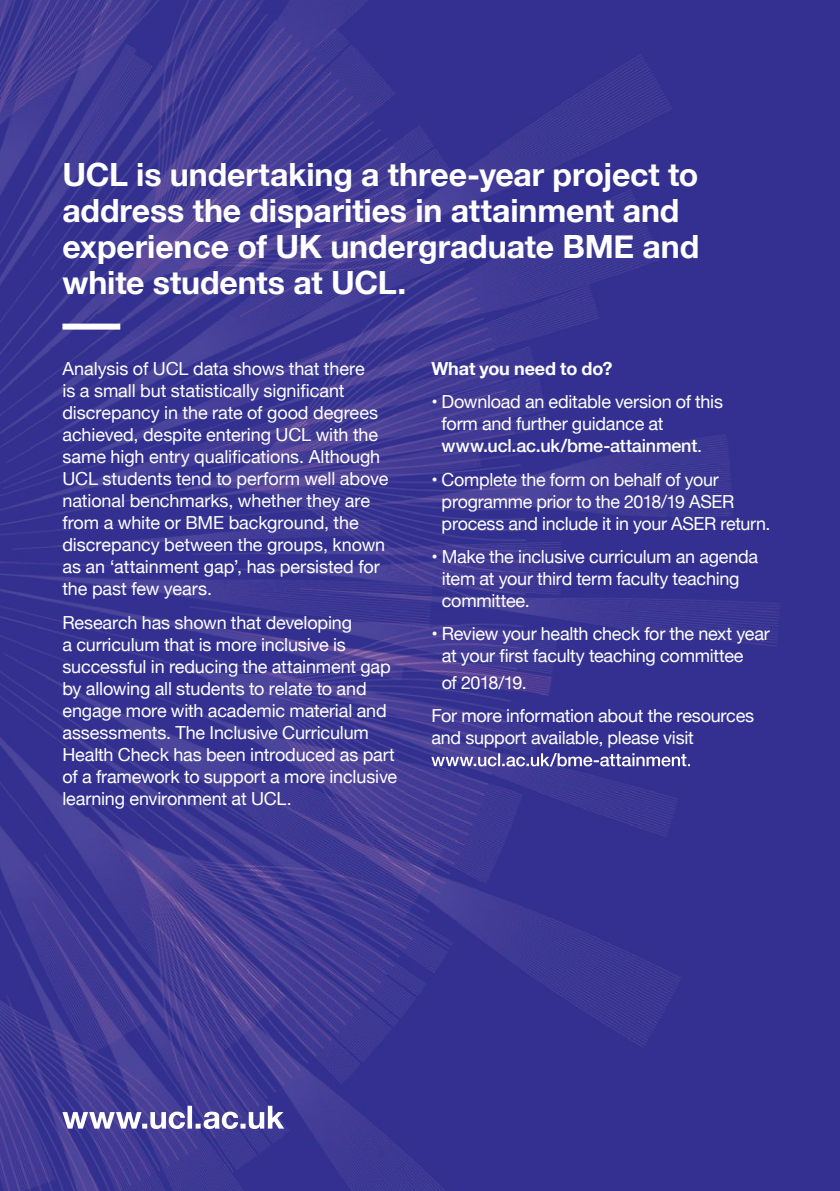
<style>
.page{position:relative;width:840px;height:1191px;background:#fff}
.page>*{position:absolute;margin:0;border:0;box-sizing:border-box;transform-origin:0 0}
.Intro{font:700 32px/36px "Helvetica Neue";letter-spacing:-.005em;color:#fff}
.Intro-2{font:18px/22px "Helvetica Neue";letter-spacing:-.01em;color:#fff}
.Intro-3{font:700 18px "Helvetica Neue";letter-spacing:-.005em;color:#fff}
.s1{font-weight:500}
</style>
<div class="page">
<img style="left:0;top:0;width:839px;height:1191px">
<div style="left:62px;top:323px;width:58px;height:6px;background:#fff"></div>
<svg style="left:431px;top:753px;width:258px;height:13px"></svg>
<svg style="left:62px;top:1105px;width:222px;height:24px"></svg>
<p class="Intro" style="left:62px;top:157px;width:638px">UCL is undertaking a three-year project to address the disparities in attainment and experience of UK undergraduate BME and white students at UCL.</p>
<p class="Intro-2" style="left:62px;top:359px;width:327px">Analysis of UCL data shows that there<br>is a small but statistically significant discrepancy in the rate of good degrees achieved, despite entering UCL with the same high entry qualifications. Although UCL students tend to perform well above national benchmarks, whether they are from a white or BME background, the discrepancy between the groups, known as an ‘attainment gap’, has persisted for the past few years.</p>
<p class="Intro-2" style="left:62px;top:612px;width:336px">Research has shown that developing<br>a curriculum that is more inclusive is successful in reducing the attainment gap by allowing all students to relate to and engage more with academic material and assessments. The Inclusive Curriculum Health Check has been introduced as part of a framework to support a more inclusive learning environment at UCL.</p>
<p class="Intro-3" style="left:431px;top:354px;width:182px">What you need to do?</p>
<p class="Intro-2" style="left:441px;top:392px;width:283px;text-indent:-10px">• Download an editable version of this form and further guidance at <span class="s1">www.ucl.ac.uk/bme-attainment</span>.</p>
<p class="Intro-2" style="left:441px;top:469px;width:330px;text-indent:-10px">• Complete the form on behalf of your programme prior to the 2018/19 ASER process and include it in your ASER return.</p>
<p class="Intro-2" style="left:441px;top:546px;width:318px;text-indent:-10px">• Make the inclusive curriculum an agenda item at your third term faculty teaching committee.</p>
<p class="Intro-2" style="left:441px;top:624px;width:329px;text-indent:-10px">• Review your health check for the next year at your first faculty teaching committee</p>
<p class="Intro-2" style="left:441px;top:672px;width:87px">of 2018/19.</p>
<p class="Intro-2" style="left:431px;top:706px;width:324px">For more information about the resources and support available, please visit</p>
</div>
